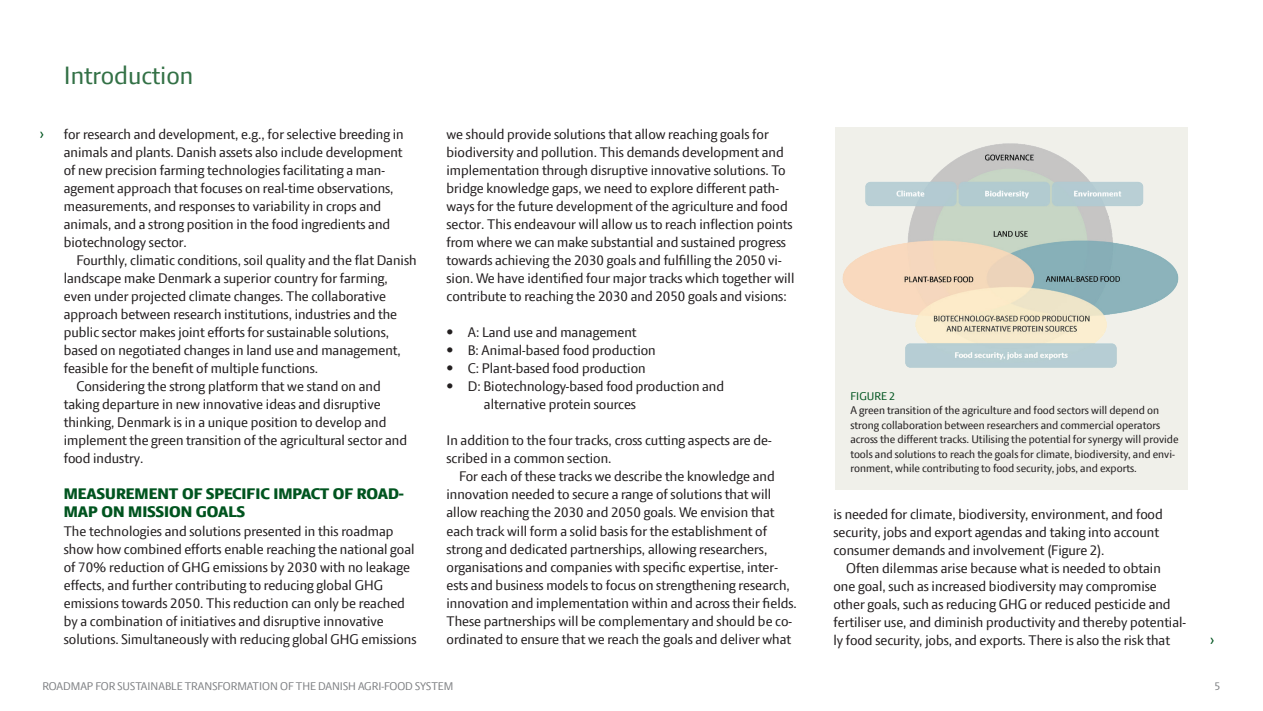
<style>
.page{position:relative;width:1263px;height:711px;background:#fff}
.page>*{position:absolute;margin:0;border:0;box-sizing:border-box;transform-origin:0 0}
.t1{font:27px "LF Press Sans";color:#337146}
.t2{font:18px "LF Press Sans";color:#00541f}
.t3{font:800 16.5px/18px "LF Press Sans";color:#00541f}
.t4{font:15px/18px "LF Press Sans";color:#231f20}
.t5{font:12px/14.4px "LF Press Sans";color:#231f20}
.t6{font:12px "LF Press Sans";color:#808285}
.t7{font:12px "LF Press Sans";color:#00541f}
</style>
<div class="page">
<div style="left:835px;top:128px;width:353px;height:361px;background:#f0f0ea"></div>
<img style="left:842px;top:143px;width:337px;height:225px">
<p class="t2" style="left:39px;top:122px;width:7px">›</p>
<h1 class="t1" style="left:64px;top:60px;width:131px">Introduction</h1>
<p class="t4" style="left:64px;top:125px;width:341px">for research and development, e.g., for selective breeding in animals and plants. Danish assets also include development of new precision farming technologies facilitating a man&shy;agement approach that focuses on real-time observations, measurements, and responses to variability in crops and animals, and a strong position in the food ingredients and biotechnology sector.</p>
<p class="t4" style="left:77px;top:251px;width:342px">Fourthly, climatic conditions, soil quality and the flat Danish</p>
<p class="t4" style="left:64px;top:269px;width:326px">landscape make Denmark a superior country for farming,</p>
<p class="t4" style="left:64px;top:287px;width:324px">even under projected climate changes. The collaborative</p>
<p class="t4" style="left:64px;top:305px;width:335px">approach between research institutions, industries and the</p>
<p class="t4" style="left:64px;top:323px;width:327px">public sector makes joint efforts for sustainable solutions,</p>
<p class="t4" style="left:64px;top:341px;width:339px">based on negotiated changes in land use and management,</p>
<p class="t4" style="left:64px;top:359px;width:256px">feasible for the benefit of multiple functions.</p>
<p class="t4" style="left:77px;top:377px;width:306px">Considering the strong platform that we stand on and</p>
<p class="t4" style="left:64px;top:395px;width:318px">taking departure in new innovative ideas and disruptive</p>
<p class="t4" style="left:64px;top:413px;width:324px">thinking, Denmark is in a unique position to develop and</p>
<p class="t4" style="left:64px;top:431px;width:345px">implement the green transition of the agricultural sector and</p>
<p class="t4" style="left:64px;top:449px;width:81px">food industry.</p>
<p class="t3" style="left:64px;top:484px;width:342px">MEASUREMENT OF SPECIFIC IMPACT OF ROAD-<br>MAP ON MISSION GOALS</p>
<p class="t4" style="left:64px;top:521px;width:354px">The technologies and solutions presented in this roadmap show how combined efforts enable reaching the national goal of 70% reduction of GHG emissions by 2030 with no leakage effects, and further contributing to reducing global GHG emissions towards 2050. This reduction can only be reached by a combination of initiatives and disruptive innovative solutions. Simultaneously with reducing global GHG emissions</p>
<p class="t4" style="left:446px;top:125px;width:349px">we should provide solutions that allow reaching goals for biodiversity and pollution. This demands development and implementation through disruptive innovative solutions. To bridge knowledge gaps, we need to explore different path&shy;ways for the future development of the agriculture and food sector. This endeavour will allow us to reach inflection points from where we can make substantial and sustained progress towards achieving the 2030 goals and fulfilling the 2050 vi&shy;sion. We have identified four major tracks which together will contribute to reaching the 2030 and 2050 goals and visions:</p>
<p class="t4" style="left:446px;top:323px;width:192px">• A: Land use and management</p>
<p class="t4" style="left:446px;top:341px;width:211px">• B: Animal-based food production</p>
<p class="t4" style="left:446px;top:359px;width:201px">• C: Plant-based food production</p>
<p class="t4" style="left:484px;top:377px;width:242px;text-indent:-37px">• D: Biotechnology-based food production and alternative protein sources</p>
<p class="t4" style="left:446px;top:431px;width:327px">In addition to the four tracks, cross cutting aspects are de&shy;scribed in a common section.</p>
<p class="t4" style="left:446px;top:467px;width:352px;text-indent:13px">For each of these tracks we describe the knowledge and innovation needed to secure a range of solutions that will allow reaching the 2030 and 2050 goals. We envision that each track will form a solid basis for the establishment of strong and dedicated partnerships, allowing researchers, organisations and companies with specific expertise, inter&shy;ests and business models to focus on strengthening research, innovation and implementation within and across their fields.<br>These partnerships will be complementary and should be co&shy;ordinated to ensure that we reach the goals and deliver what</p>
<p class="t7" style="left:850px;top:389px;width:46px">FIGURE 2</p>
<p class="t5" style="left:850px;top:403px;width:330px">A green transition of the agriculture and food sectors will depend on strong collaboration between researchers and commercial operators across the different tracks. Utilising the potential for synergy will provide tools and solutions to reach the goals for climate, biodiversity, and envi&shy;ronment, while contributing to food security, jobs, and exports.</p>
<p class="t4" style="left:833px;top:504px;width:331px">is needed for climate, biodiversity, environment, and food security, jobs and export agendas and taking into account consumer demands and involvement (Figure 2).</p>
<p class="t4" style="left:833px;top:558px;width:354px;text-indent:13px">Often dilemmas arise because what is needed to obtain one goal, such as increased biodiversity may compromise other goals, such as reducing GHG or reduced pesticide and fertiliser use, and diminish productivity and thereby potential&shy;ly food security, jobs, and exports. There is also the risk that</p>
<p class="t2" style="left:1210px;top:628px;width:7px">›</p>
<p class="t6" style="left:43px;top:678px;width:412px">ROADMAP FOR SUSTAINABLE TRANSFORMATION OF THE DANISH AGRI-FOOD SYSTEM</p>
<p class="t6" style="left:1214px;top:678px;width:7px">5</p>
</div>
